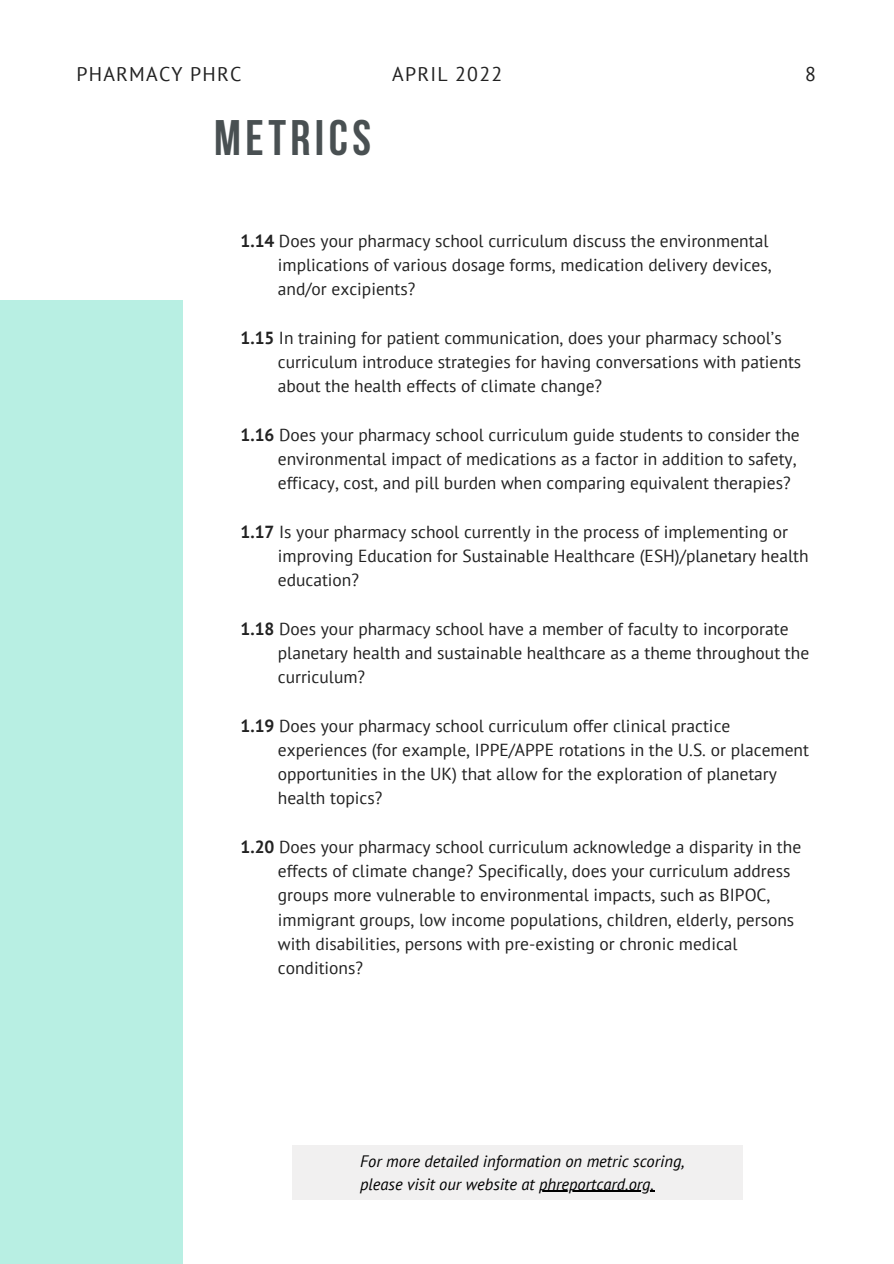
<style>
.page{position:relative;width:894px;height:1264px;background:#fff}
.page>*{position:absolute;margin:0;border:0;box-sizing:border-box;transform-origin:0 0}
.t1{font:700 49.65px "Bebas Neue";letter-spacing:.09em;color:#495052}
.t2{font:19.8px "PT Sans";letter-spacing:.06em;color:#222}
.t3{font:17.4px/24.2px "PT Sans";color:#222}
.t4{font:italic 16.5px/22.5px "PT Sans";color:#000}
.s1{font-weight:700}
</style>
<div class="page">
<div style="left:0;top:300px;width:182px;height:963px;background:#b8efe3"></div>
<div style="left:292px;top:1145px;width:451px;height:54px;background:#f1f0f0"></div>
<hr style="left:539px;top:1190px;width:115px;height:1px;background:#000">
<p class="t2" style="left:77px;top:61px;width:166px">PHARMACY PHRC</p>
<p class="t2" style="left:392px;top:61px;width:111px">APRIL 2022</p>
<p class="t2" style="left:804px;top:61px;width:12px">8</p>
<h1 class="t1" style="left:214px;top:117px;width:158px">METRICS</h1>
<p class="t3" style="left:278px;top:228px;width:495px;text-indent:-37px"><span class="s1">1.14</span> Does your pharmacy school curriculum discuss the environmental implications of various dosage forms, medication delivery devices, and/or excipients?</p>
<p class="t3" style="left:278px;top:325px;width:525px;text-indent:-37px"><span class="s1">1.15</span> In training for patient communication, does your pharmacy school’s curriculum introduce strategies for having conversations with patients about the health effects of climate change?</p>
<p class="t3" style="left:278px;top:422px;width:523px;text-indent:-37px"><span class="s1">1.16</span> Does your pharmacy school curriculum guide students to consider the environmental impact of medications as a factor in addition to safety, efficacy, cost, and pill burden when comparing equivalent therapies?</p>
<p class="t3" style="left:278px;top:519px;width:532px;text-indent:-37px"><span class="s1">1.17</span> Is your pharmacy school currently in the process of implementing or improving Education for Sustainable Healthcare (ESH)/planetary health education?</p>
<p class="t3" style="left:278px;top:616px;width:532px;text-indent:-37px"><span class="s1">1.18</span> Does your pharmacy school have a member of faculty to incorporate planetary health and sustainable healthcare as a theme throughout the curriculum?</p>
<p class="t3" style="left:278px;top:713px;width:532px;text-indent:-37px"><span class="s1">1.19</span> Does your pharmacy school curriculum offer clinical practice experiences (for example, IPPE/APPE rotations in the U.S. or placement opportunities in the UK) that allow for the exploration of planetary health topics?</p>
<p class="t3" style="left:278px;top:834px;width:525px;text-indent:-37px"><span class="s1">1.20</span> Does your pharmacy school curriculum acknowledge a disparity in the effects of climate change? Specifically, does your curriculum address groups more vulnerable to environmental impacts, such as BIPOC, immigrant groups, low income populations, children, elderly, persons with disabilities, persons with pre-existing or chronic medical conditions?</p>
<p class="t4" style="left:360px;top:1149px;width:326px">For more detailed information on metric scoring, please visit our website at phreportcard.org.</p>
</div>
